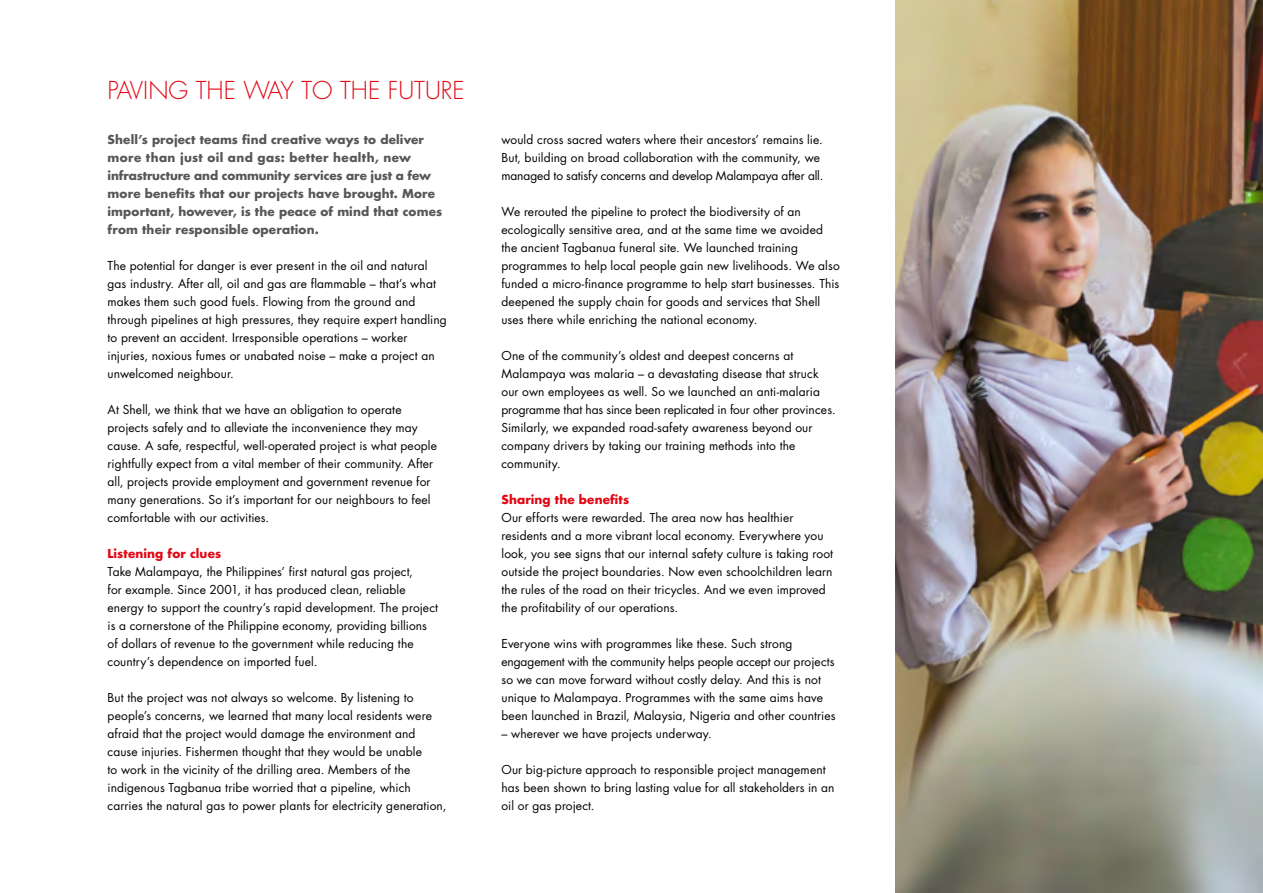
<style>
.page{position:relative;width:1263px;height:893px;background:#fff}
.page>*{position:absolute;margin:0;border:0;box-sizing:border-box;transform-origin:0 0}
.t1{font:300 24px "Futura Std";color:#e30613}
.t2{font:12px/18px "Futura Std";letter-spacing:.01em;color:#000}
.t3{font:700 12px/18px "Futura Std";letter-spacing:.01em;color:#575756}
.t4{font:700 12px "Futura Std";letter-spacing:.01em;color:#e30613}
</style>
<div class="page">
<img style="left:895px;top:0;width:368px;height:893px">
<h1 class="t1" style="left:108px;top:75px;width:359px">PAVING THE WAY TO THE FUTURE</h1>
<p class="t3" style="left:108px;top:130px;width:336px">Shell’s project teams find creative ways to deliver more than just oil and gas: better health, new infrastructure and community services are just a few more benefits that our projects have brought. More important, however, is the peace of mind that comes from their responsible operation.</p>
<p class="t2" style="left:108px;top:257px;width:341px">The potential for danger is ever present in the oil and natural gas industry. After all, oil and gas are flammable – that’s what makes them such good fuels. Flowing from the ground and through pipelines at high pressures, they require expert handling to prevent an accident. Irresponsible operations – worker injuries, noxious fumes or unabated noise – make a project an unwelcomed neighbour.</p>
<p class="t2" style="left:108px;top:401px;width:331px">At Shell, we think that we have an obligation to operate projects safely and to alleviate the inconvenience they may cause. A safe, respectful, well-operated project is what people rightfully expect from a vital member of their community. After all, projects provide employment and government revenue for many generations. So it’s important for our neighbours to feel comfortable with our activities.</p>
<p class="t4" style="left:108px;top:546px;width:115px">Listening for clues</p>
<p class="t2" style="left:108px;top:563px;width:332px">Take Malampaya, the Philippines’ first natural gas project,<br>for example. Since 2001, it has produced clean, reliable energy to support the country’s rapid development. The project is a cornerstone of the Philippine economy, providing billions of dollars of revenue to the government while reducing the country’s dependence on imported fuel.</p>
<p class="t2" style="left:108px;top:689px;width:340px">But the project was not always so welcome. By listening to people’s concerns, we learned that many local residents were afraid that the project would damage the environment and cause injuries. Fishermen thought that they would be unable<br>to work in the vicinity of the drilling area. Members of the indigenous Tagbanua tribe worried that a pipeline, which carries the natural gas to power plants for electricity generation,</p>
<p class="t2" style="left:501px;top:131px;width:323px">would cross sacred waters where their ancestors’ remains lie.<br>But, building on broad collaboration with the community, we managed to satisfy concerns and develop Malampaya after all.</p>
<p class="t2" style="left:501px;top:203px;width:340px">We rerouted the pipeline to protect the biodiversity of an ecologically sensitive area, and at the same time we avoided the ancient Tagbanua funeral site. We launched training programmes to help local people gain new livelihoods. We also funded a micro-finance programme to help start businesses. This deepened the supply chain for goods and services that Shell uses there while enriching the national economy.</p>
<p class="t2" style="left:501px;top:347px;width:336px">One of the community’s oldest and deepest concerns at Malampaya was malaria – a devastating disease that struck our own employees as well. So we launched an anti-malaria programme that has since been replicated in four other provinces.<br>Similarly, we expanded road-safety awareness beyond our company drivers by taking our training methods into the community.</p>
<p class="t4" style="left:501px;top:492px;width:129px">Sharing the benefits</p>
<p class="t2" style="left:501px;top:509px;width:333px">Our efforts were rewarded. The area now has healthier residents and a more vibrant local economy. Everywhere you look, you see signs that our internal safety culture is taking root outside the project boundaries. Now even schoolchildren learn the rules of the road on their tricycles. And we even improved the profitability of our operations.</p>
<p class="t2" style="left:501px;top:635px;width:336px">Everyone wins with programmes like these. Such strong engagement with the community helps people accept our projects so we can move forward without costly delay. And this is not unique to Malampaya. Programmes with the same aims have been launched in Brazil, Malaysia, Nigeria and other countries</p>
<p class="t2" style="left:501px;top:725px;width:212px">– wherever we have projects underway.</p>
<p class="t2" style="left:501px;top:761px;width:335px">Our big-picture approach to responsible project management has been shown to bring lasting value for all stakeholders in an oil or gas project.</p>
</div>
